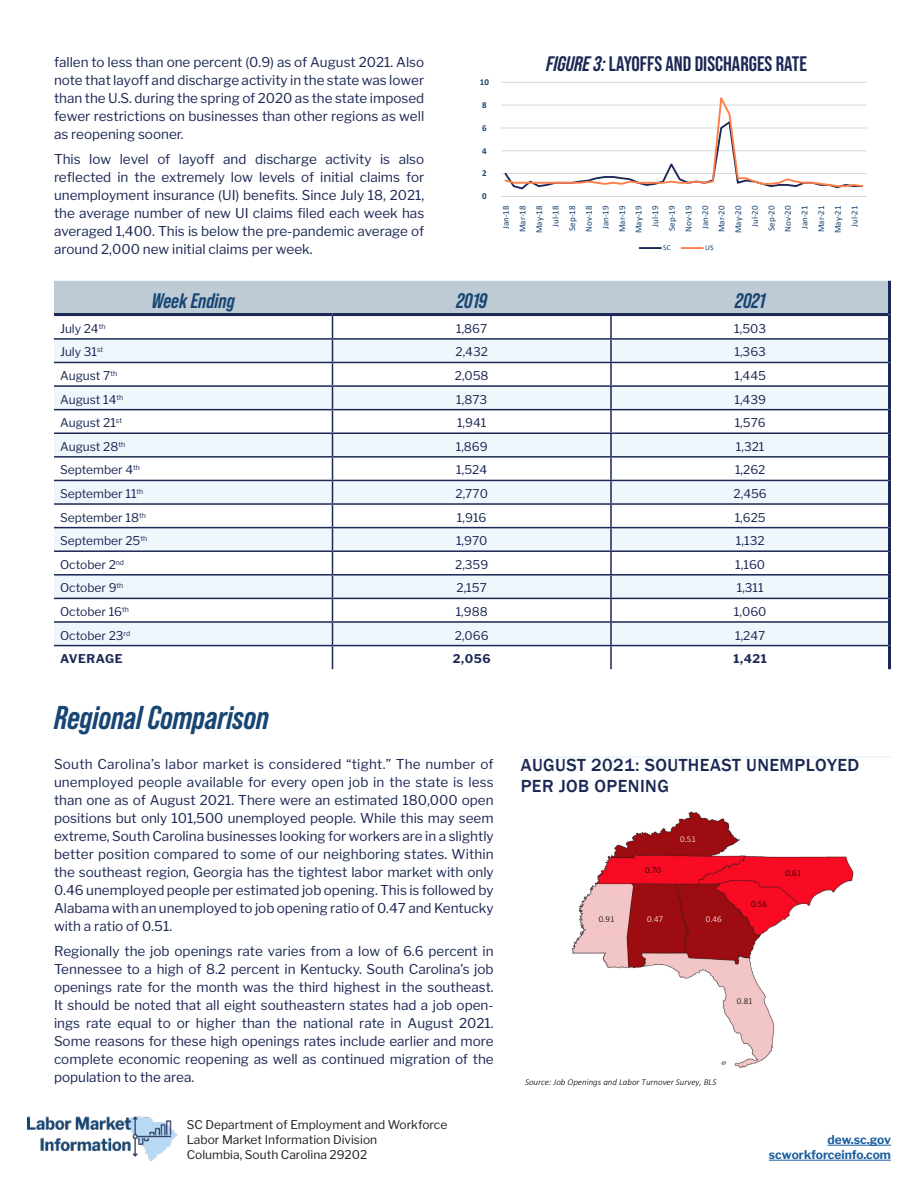
<style>
.page{position:relative;width:918px;height:1188px;background:#fff}
.page>*{position:absolute;margin:0;border:0;box-sizing:border-box;transform-origin:0 0}
.Subheadline{font:italic 700 33px "Bebas Neue Pro";color:#184674}
.t1{font:700 21px "Bebas Neue Pro";color:#1b2754}
.Subheadline-2{font:italic 700 21px "Bebas Neue Pro";color:#184674}
.t2{font:500 18px/21.6px "Franklin Gothic";letter-spacing:.025em;color:#1b2754}
.Copy{font:13.5px/18px "Libre Franklin";color:#1b2754;text-align:justify}
.Copy-2{font:12px "Libre Franklin";color:#1b2754}
.t3{font:12px/15px "Libre Franklin";color:#231f20}
.t4{font:700 12px/15px "Libre Franklin";color:#175d9e;text-align:right}
.Copy-3{font:700 12px "Libre Franklin";letter-spacing:.05em;color:#1b2754}
.t5{font:9px/16.6px "Calibri";color:#184674;text-align:right}
.t6{font:italic 300 9px "Calibri";color:#000}
.t7{font:300 9px "Calibri";color:#000}
.t8{font:300 9px "Calibri";color:#fff}
.t9{font:700 9px "Calibri";color:#184674}
.t10{font:7.5px "Calibri";color:#184674}
.s1{font-style:italic}
</style>
<div class="page">
<hr style="left:828px;top:1145px;width:63px;height:1px;background:#175d9e">
<hr style="left:769px;top:1160px;width:122px;height:1px;background:#175d9e">
<img style="left:27px;top:1116px;width:151px;height:45px">
<img style="left:571px;top:811px;width:283px;height:257px">
<hr style="left:888px;top:281px;width:3px;height:34px;background:#1b2754">
<hr style="left:888px;top:315px;width:3px;height:24px;background:#1b2754">
<hr style="left:888px;top:339px;width:3px;height:23px;background:#1b2754">
<hr style="left:888px;top:362px;width:3px;height:24px;background:#1b2754">
<hr style="left:888px;top:386px;width:3px;height:24px;background:#1b2754">
<hr style="left:888px;top:410px;width:3px;height:23px;background:#1b2754">
<hr style="left:888px;top:433px;width:3px;height:24px;background:#1b2754">
<hr style="left:888px;top:457px;width:3px;height:23px;background:#1b2754">
<hr style="left:888px;top:480px;width:3px;height:24px;background:#1b2754">
<hr style="left:888px;top:504px;width:3px;height:24px;background:#1b2754">
<hr style="left:888px;top:528px;width:3px;height:23px;background:#1b2754">
<hr style="left:888px;top:551px;width:3px;height:24px;background:#1b2754">
<hr style="left:888px;top:575px;width:3px;height:23px;background:#1b2754">
<hr style="left:888px;top:598px;width:3px;height:24px;background:#1b2754">
<hr style="left:888px;top:622px;width:3px;height:24px;background:#1b2754">
<hr style="left:888px;top:646px;width:3px;height:23px;background:#1b2754">
<svg style="left:54px;top:281px;width:836px;height:388px"></svg>
<hr style="left:611px;top:645px;width:277px;height:1px;background:#1b2754">
<hr style="left:610px;top:646px;width:2px;height:23px;background:#1b2754">
<hr style="left:501px;top:82px;width:365px;height:1px;background:#d0dadd">
<hr style="left:501px;top:105px;width:365px;height:1px;background:#d0dadd">
<hr style="left:501px;top:128px;width:365px;height:1px;background:#d0dadd">
<hr style="left:501px;top:151px;width:365px;height:1px;background:#d0dadd">
<hr style="left:501px;top:173px;width:365px;height:1px;background:#d0dadd">
<hr style="left:501px;top:196px;width:365px;height:1px;background:#d0dadd">
<svg style="left:503px;top:97px;width:361px;height:93px"></svg>
<hr style="left:640px;top:247px;width:21px;height:2px;background:#1b2754">
<hr style="left:681px;top:247px;width:22px;height:2px;background:#ff7e47">
<p class="Copy" style="left:54px;top:53px;width:372px">fallen to less than one percent (0.9) as of August 2021. Also note that layoff and discharge activity in the state was lower than the U.S. during the spring of 2020 as the state imposed fewer restrictions on businesses than other regions as well as reopening sooner.</p>
<p class="Copy" style="left:54px;top:150px;width:372px">This low level of layoff and discharge activity is also reflected in the extremely low levels of initial claims for unemployment insurance (UI) benefits. Since July 18, 2021, the average number of new UI claims filed each week has averaged 1,400. This is below the pre-pandemic average of around 2,000 new initial claims per week.</p>
<p class="t9" style="left:480px;top:76px;width:11px">10</p>
<p class="t9" style="left:482px;top:99px;width:6px">8</p>
<p class="t9" style="left:482px;top:121px;width:6px">6</p>
<p class="t9" style="left:482px;top:144px;width:6px">4</p>
<p class="t9" style="left:482px;top:167px;width:6px">2</p>
<p class="t9" style="left:482px;top:190px;width:6px">0</p>
<p class="t1" style="left:546px;top:52px;width:262px"><span class="s1">FIGURE 3:</span> LAYOFFS AND DISCHARGES RATE</p>
<p class="t5" style="left:497px;top:233px;width:29px;rotate:-90deg">Jan-18<br>Mar-18<br>May-18<br>Jul-18<br>Sep-18<br>Nov-18<br>Jan-19<br>Mar-19<br>May-19<br>Jul-19<br>Sep-19<br>Nov-19<br>Jan-20<br>Mar-20<br>May-20<br>Jul-20<br>Sep-20<br>Nov-20<br>Jan-21<br>Mar-21<br>May-21<br>Jul-21</p>
<p class="t10" style="left:663px;top:242px;width:9px">SC</p>
<p class="t10" style="left:705px;top:242px;width:10px">US</p>
<p class="Subheadline-2" style="left:152px;top:289px;width:85px">Week Ending</p>
<p class="Subheadline-2" style="left:456px;top:289px;width:32px">2019</p>
<p class="Subheadline-2" style="left:735px;top:289px;width:32px">2021</p>
<p class="Copy-2" style="left:60px;top:321px;width:47px">July 24<sup>th</sup></p>
<p class="Copy-2" style="left:456px;top:321px;width:33px">1,867</p>
<p class="Copy-2" style="left:734px;top:321px;width:33px">1,503</p>
<p class="Copy-2" style="left:60px;top:345px;width:45px">July 31<sup>st</sup></p>
<p class="Copy-2" style="left:456px;top:345px;width:34px">2,432</p>
<p class="Copy-2" style="left:735px;top:345px;width:33px">1,363</p>
<p class="Copy-2" style="left:60px;top:368px;width:59px">August 7<sup>th</sup></p>
<p class="Copy-2" style="left:455px;top:368px;width:35px">2,058</p>
<p class="Copy-2" style="left:734px;top:368px;width:33px">1,445</p>
<p class="Copy-2" style="left:60px;top:392px;width:65px">August 14<sup>th</sup></p>
<p class="Copy-2" style="left:456px;top:392px;width:33px">1,873</p>
<p class="Copy-2" style="left:735px;top:392px;width:33px">1,439</p>
<p class="Copy-2" style="left:60px;top:416px;width:64px">August 21<sup>st</sup></p>
<p class="Copy-2" style="left:457px;top:416px;width:31px">1,941</p>
<p class="Copy-2" style="left:735px;top:416px;width:33px">1,576</p>
<p class="Copy-2" style="left:60px;top:439px;width:67px">August 28<sup>th</sup></p>
<p class="Copy-2" style="left:456px;top:439px;width:33px">1,869</p>
<p class="Copy-2" style="left:736px;top:439px;width:30px">1,321</p>
<p class="Copy-2" style="left:60px;top:463px;width:82px">September 4<sup>th</sup></p>
<p class="Copy-2" style="left:456px;top:463px;width:32px">1,524</p>
<p class="Copy-2" style="left:735px;top:463px;width:32px">1,262</p>
<p class="Copy-2" style="left:60px;top:486px;width:85px">September 11<sup>th</sup></p>
<p class="Copy-2" style="left:456px;top:486px;width:34px">2,770</p>
<p class="Copy-2" style="left:734px;top:486px;width:35px">2,456</p>
<p class="Copy-2" style="left:60px;top:510px;width:87px">September 18<sup>th</sup></p>
<p class="Copy-2" style="left:457px;top:510px;width:31px">1,916</p>
<p class="Copy-2" style="left:735px;top:510px;width:33px">1,625</p>
<p class="Copy-2" style="left:60px;top:534px;width:89px">September 25<sup>th</sup></p>
<p class="Copy-2" style="left:456px;top:534px;width:33px">1,970</p>
<p class="Copy-2" style="left:736px;top:534px;width:30px">1,132</p>
<p class="Copy-2" style="left:60px;top:557px;width:66px">October 2<sup>nd</sup></p>
<p class="Copy-2" style="left:455px;top:557px;width:35px">2,359</p>
<p class="Copy-2" style="left:735px;top:557px;width:31px">1,160</p>
<p class="Copy-2" style="left:60px;top:581px;width:65px">October 9<sup>th</sup></p>
<p class="Copy-2" style="left:457px;top:581px;width:32px">2,157</p>
<p class="Copy-2" style="left:737px;top:581px;width:28px">1,311</p>
<p class="Copy-2" style="left:60px;top:604px;width:70px">October 16<sup>th</sup></p>
<p class="Copy-2" style="left:456px;top:604px;width:34px">1,988</p>
<p class="Copy-2" style="left:734px;top:604px;width:34px">1,060</p>
<p class="Copy-2" style="left:60px;top:628px;width:72px">October 23<sup>rd</sup></p>
<p class="Copy-2" style="left:455px;top:628px;width:35px">2,066</p>
<p class="Copy-2" style="left:735px;top:628px;width:32px">1,247</p>
<p class="Copy-3" style="left:60px;top:652px;width:64px">AVERAGE</p>
<p class="Copy-3" style="left:453px;top:652px;width:39px">2,056</p>
<p class="Copy-3" style="left:733px;top:652px;width:35px">1,421</p>
<p class="Subheadline" style="left:54px;top:699px;width:217px">Regional Comparison</p>
<p class="Copy" style="left:54px;top:755px;width:441px">South Carolina’s labor market is considered “tight.” The number of unemployed people available for every open job in the state is less than one as of August 2021. There were an estimated 180,000 open positions but only 101,500 unemployed people. While this may seem extreme, South Carolina businesses looking for workers are in a slightly better position compared to some of our neighboring states. Within the southeast region, Georgia has the tightest labor market with only 0.46 unemployed people per estimated job opening. This is followed by Alabama with an unemployed to job opening ratio of 0.47 and Kentucky with a ratio of 0.51.</p>
<p class="Copy" style="left:54px;top:942px;width:441px">Regionally the job openings rate varies from a low of 6.6 percent in Tennessee to a high of 8.2 percent in Kentucky. South Carolina’s job openings rate for the month was the third highest in the southeast.<br>It should be noted that all eight southeastern states had a job open&shy;ings rate equal to or higher than the national rate in August 2021.<br>Some reasons for these high openings rates include earlier and more complete economic reopening as well as continued migration of the population to the area.</p>
<p class="t3" style="left:187px;top:1117px;width:262px">SC Department of Employment and Workforce<br>Labor Market Information Division<br>Columbia, South Carolina 29202</p>
<p class="t2" style="left:521px;top:754px;width:340px">AUGUST 2021: SOUTHEAST UNEMPLOYED<br>PER JOB OPENING</p>
<p class="t8" style="left:680px;top:834px;width:17px">0.51</p>
<p class="t7" style="left:599px;top:914px;width:17px">0.91</p>
<p class="t7" style="left:645px;top:865px;width:17px">0.70</p>
<p class="t7" style="left:786px;top:867px;width:17px">0.61</p>
<p class="t7" style="left:751px;top:899px;width:17px">0.56</p>
<p class="t8" style="left:647px;top:914px;width:17px">0.47</p>
<p class="t8" style="left:706px;top:914px;width:17px">0.46</p>
<p class="t7" style="left:737px;top:995px;width:17px">0.81</p>
<p class="t6" style="left:525px;top:1077px;width:193px">Source: Job Openings and Labor Turnover Survey, BLS</p>
<p class="t4" style="left:769px;top:1132px;width:124px">dew.sc.gov scworkforceinfo.com</p>
</div>
